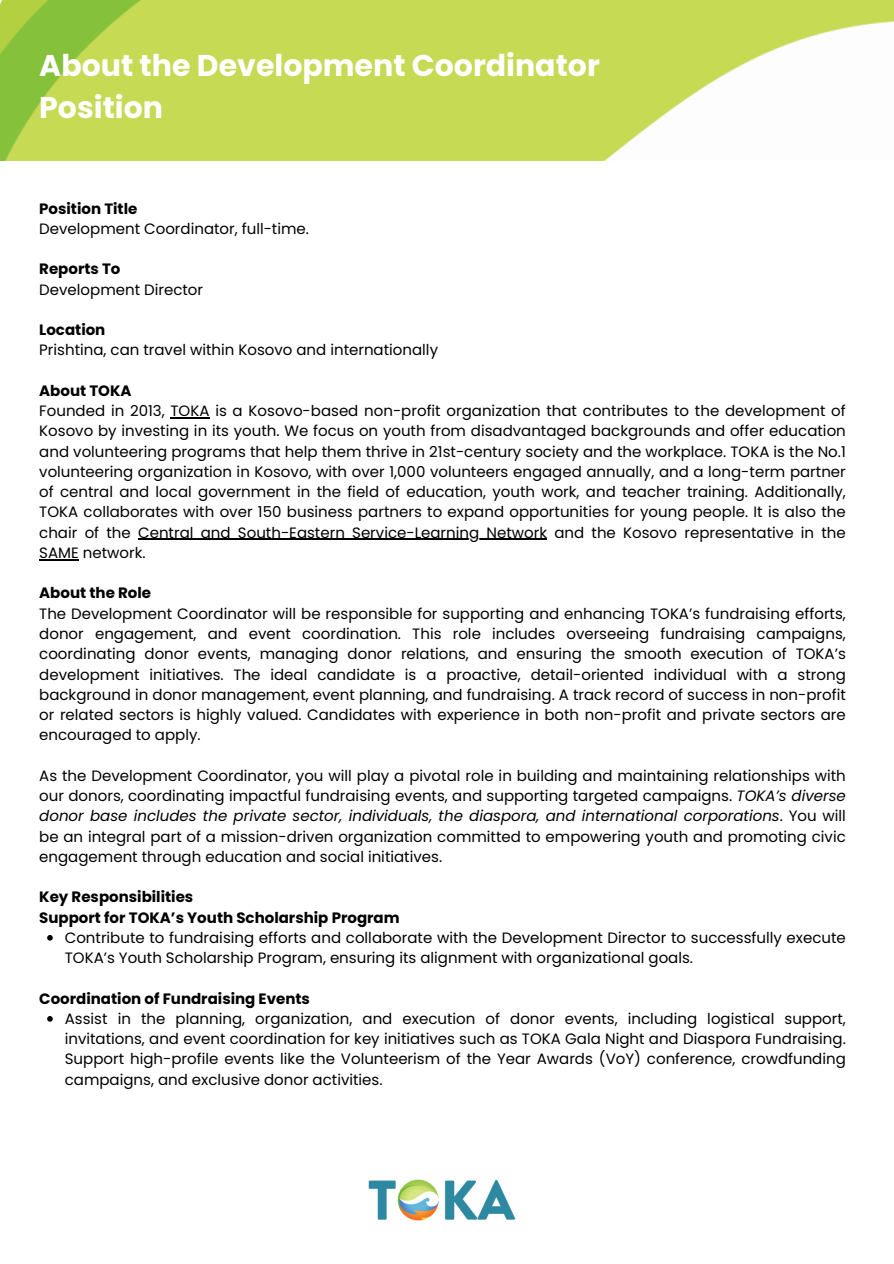
<style>
.page{position:relative;width:894px;height:1264px;background:#fff}
.page>*{position:absolute;margin:0;border:0;box-sizing:border-box;transform-origin:0 0}
.t1{font:700 30px/41.7px "Poppins";color:#fff}
.t2{font:15px/20.2px "Poppins";color:#000;text-align:justify}
.t3{font:700 15px "Poppins";color:#000}
.s1{font-weight:700}
.s2{font-style:italic}
</style>
<div class="page">
<hr style="left:170px;top:417px;width:39px;height:1px;background:#000">
<hr style="left:138px;top:539px;width:409px;height:1px;background:#000">
<hr style="left:39px;top:559px;width:40px;height:1px;background:#000">
<svg style="left:47px;top:935px;width:6px;height:5px"></svg>
<svg style="left:47px;top:1016px;width:6px;height:5px"></svg>
<img style="left:368px;top:1179px;width:148px;height:42px">
<img style="left:0;top:0;width:893px;height:160px">
<p class="t1" style="left:39px;top:45px;width:562px">About the Development Coordinator<br>Position</p>
<p class="t3" style="left:39px;top:198px;width:100px">Position Title</p>
<h1 class="t2" style="left:39px;top:218px;width:271px">Development Coordinator, full-time.</h1>
<p class="t3" style="left:39px;top:258px;width:83px">Reports To</p>
<p class="t2" style="left:39px;top:279px;width:165px">Development Director</p>
<p class="t3" style="left:39px;top:319px;width:68px">Location</p>
<p class="t2" style="left:39px;top:340px;width:400px">Prishtina, can travel within Kosovo and internationally</p>
<p class="t3" style="left:39px;top:380px;width:94px">About TOKA</p>
<p class="t2" style="left:39px;top:401px;width:807px">Founded in 2013, TOKA is a Kosovo-based non-profit organization that contributes to the development of Kosovo by investing in its youth. We focus on youth from disadvantaged backgrounds and offer education and volunteering programs that help them thrive in 21st-century society and the workplace. TOKA is the No.1 volunteering organization in Kosovo, with over 1,000 volunteers engaged annually, and a long-term partner of central and local government in the field of education, youth work, and teacher training. Additionally, TOKA collaborates with over 150 business partners to expand opportunities for young people. It is also the chair of the</p>
<p class="t2" style="left:39px;top:522px;width:807px;text-indent:99px">Central and South-Eastern Service-Learning Network and the Kosovo representative in the<br>SAME network.</p>
<p class="t2" style="left:39px;top:583px;width:807px;text-align:left"><span class="s1">About the Role<br></span>The Development Coordinator will be responsible for supporting and enhancing TOKA’s fundraising efforts, donor engagement, and event coordination. This role includes overseeing fundraising campaigns, coordinating donor events, managing donor relations, and ensuring the smooth execution of TOKA’s development initiatives. The ideal candidate is a proactive, detail-oriented individual with a strong background in donor management, event planning, and fundraising. A track record of success in non-profit or related sectors is highly valued. Candidates with experience in both non-profit and private sectors are encouraged to apply.</p>
<p class="t2" style="left:39px;top:765px;width:807px">As the Development Coordinator, you will play a pivotal role in building and maintaining relationships with</p>
<p class="t2" style="left:39px;top:785px;width:807px">our donors, coordinating impactful fundraising events, and supporting targeted campaigns. <span class="s2">TOKA’s diverse donor base includes the private sector, individuals, the diaspora, and international corporations</span>. You will be an integral part of a mission-driven organization committed to empowering youth and promoting civic engagement through education and social initiatives.</p>
<p class="t3" style="left:39px;top:886px;width:155px">Key Responsibilities</p>
<p class="t2" style="left:65px;top:907px;width:782px;text-indent:-25px"><span class="s1">Support for TOKA’s Youth Scholarship Program<br></span>Contribute to fundraising efforts and collaborate with the Development Director to successfully execute</p>
<p class="t2" style="left:65px;top:947px;width:629px">TOKA’s Youth Scholarship Program, ensuring its alignment with organizational goals.</p>
<p class="t3" style="left:39px;top:987px;width:272px">Coordination of Fundraising Events</p>
<p class="t2" style="left:65px;top:1008px;width:782px">Assist in the planning, organization, and execution of donor events, including logistical support, invitations, and event coordination for key initiatives such as TOKA Gala Night and Diaspora Fundraising.<br>Support high-profile events like the Volunteerism of the Year Awards (VoY) conference, crowdfunding campaigns, and exclusive donor activities.</p>
</div>
